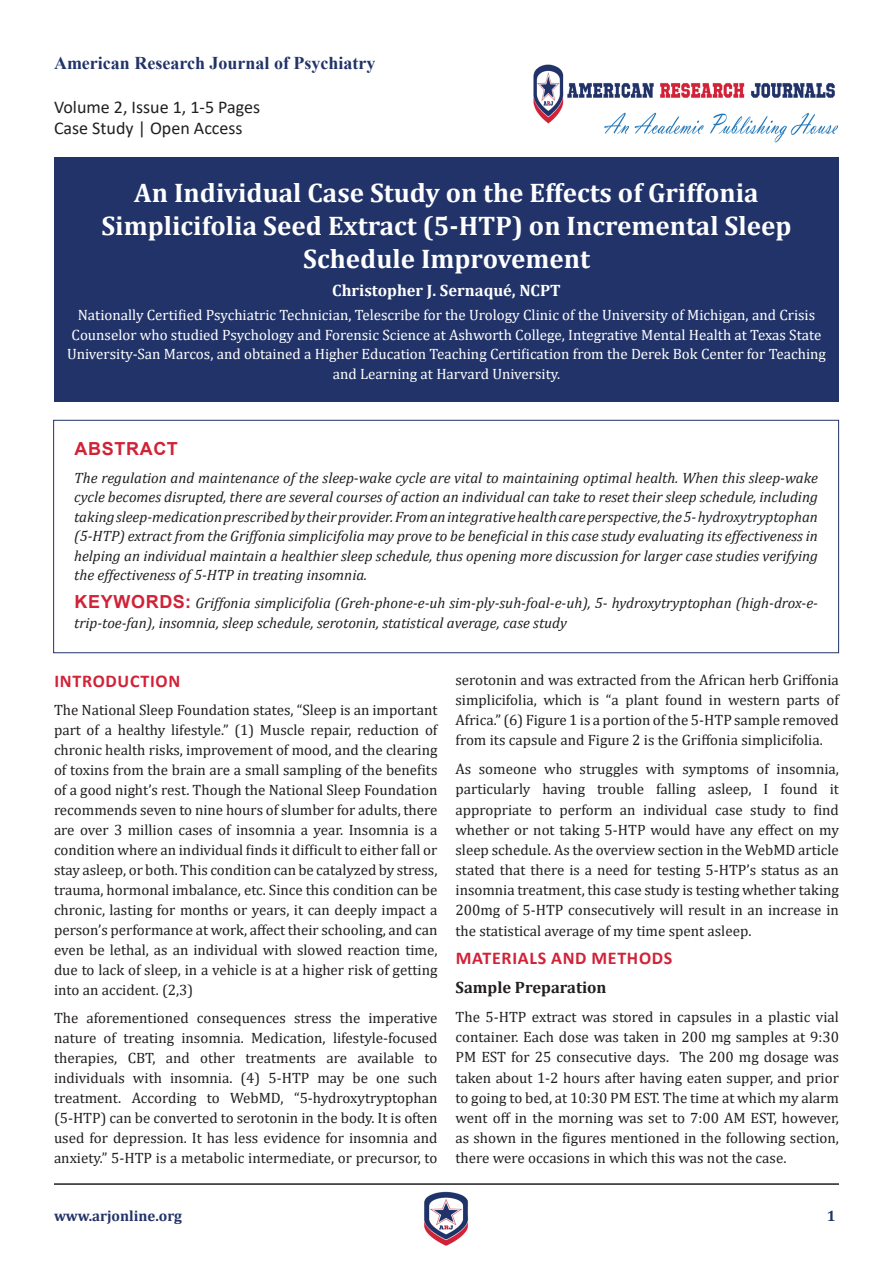
<style>
.page{position:relative;width:893px;height:1263px;background:#fff}
.page>*{position:absolute;margin:0;border:0;box-sizing:border-box;transform-origin:0 0}
.t1{font:700 27px/33px "Cambria";color:#fff;text-align:center}
.t2{font:18px "Calibri";color:#231f20}
.t3{font:700 18px "Times New Roman";color:#213368}
.t4{font:700 18px "Calibri";letter-spacing:.04em;color:#d12238}
.t5{font:700 18px "Arial";letter-spacing:.035em;color:#d12238}
.t6{font:700 16.5px "Cambria";color:#fff}
.t7{font:700 16.5px "Cambria";color:#231f20}
.t8{font:15px/20px "Cambria";color:#231f20;text-align:justify}
.t9{font:italic 15px/19.5px "Cambria";color:#231f20;text-align:justify}
.t10{font:15px/19.5px "Cambria";color:#fff;text-align:center}
.t11{font:700 15px "Cambria";color:#213368}
.s1{color:#212529}
.s2{font-family:"Arial";font-weight:700;font-style:normal;font-size:18px;color:#d12238}
</style>
<div class="page">
<img style="left:424px;top:1191px;width:45px;height:55px">
<hr style="left:54px;top:1183px;width:785px;height:2px;background:#231f20">
<img style="left:533px;top:64px;width:306px;height:79px">
<div style="left:54px;top:158px;width:785px;height:244px;background:#213368"></div>
<div style="left:53px;top:420px;width:786px;height:233px;border:1px solid #213368"></div>
<p class="t3" style="left:54px;top:50px;width:323px">American Research Journal of Psychiatry</p>
<p class="t2" style="left:54px;top:94px;width:208px">Volume 2, Issue 1, 1-5 Pages</p>
<p class="t2" style="left:54px;top:116px;width:190px">Case Study | Open Access</p>
<p class="t1" style="left:101px;top:175px;width:692px">An Individual Case Study on the Effects of Griffonia<br>Simplicifolia Seed Extract (5-HTP) on Incremental Sleep<br>Schedule Improvement</p>
<p class="t6" style="left:332px;top:279px;width:230px">Christopher J. Sernaqué, NCPT</p>
<p class="t10" style="left:67px;top:305px;width:760px">Nationally Certified Psychiatric Technician, Telescribe for the Urology Clinic of the University of Michigan, and Crisis Counselor who studied Psychology and Forensic Science at Ashworth College, Integrative Mental Health at Texas State University-San Marcos, and obtained a Higher Education Teaching Certification from the Derek Bok Center for Teaching and Learning at Harvard University.</p>
<p class="t5" style="left:75px;top:436px;width:105px">ABSTRACT</p>
<p class="t9" style="left:74px;top:467px;width:745px">The regulation and maintenance of the sleep-wake cycle are vital to maintaining optimal health. When this sleep-wake cycle becomes disrupted, there are several courses of action an individual can take to reset their sleep schedule, including taking sleep-medication prescribed by their provider. From an integrative health care perspective, the <span class="s1">5- hydroxytryptophan </span>(5-HTP) extract from the Griffonia simplicifolia may prove to be beneficial in this case study evaluating its effectiveness in helping an individual maintain a healthier sleep schedule, thus opening more discussion for larger case studies verifying the effectiveness of 5-HTP in treating insomnia.</p>
<p class="t9" style="left:74px;top:593px;width:745px"><span class="s2">KEYWORDS:</span> Griffonia simplicifolia (Greh-phone-e-uh sim-ply-suh-foal-e-uh), 5- hydroxytryptophan (high-drox-e&shy;trip-toe-fan), insomnia, sleep schedule, serotonin, statistical average, case study</p>
<p class="t4" style="left:54px;top:668px;width:127px">INTRODUCTION</p>
<p class="t8" style="left:54px;top:700px;width:385px">The National Sleep Foundation states, “Sleep is an important part of a healthy lifestyle.” (1) Muscle repair, reduction of chronic health risks, improvement of mood, and the clearing of toxins from the brain are a small sampling of the benefits of a good night’s rest. Though the National Sleep Foundation recommends seven to nine hours of slumber for adults, there are over 3 million cases of insomnia a year. Insomnia is a condition where an individual finds it difficult to either fall or stay asleep, or both. This condition can be catalyzed by stress, trauma, hormonal imbalance, etc. Since this condition can be chronic, lasting for months or years, it can deeply impact a person’s performance at work, affect their schooling, and can even be lethal, as an individual with slowed reaction time, due to lack of sleep, in a vehicle is at a higher risk of getting into an accident. (2,3)</p>
<p class="t8" style="left:54px;top:1008px;width:385px">The aforementioned consequences stress the imperative nature of treating insomnia. Medication, lifestyle-focused therapies, CBT, and other treatments are available to individuals with insomnia. (4) 5-HTP may be one such treatment. According to WebMD, “5-hydroxytryptophan (5-HTP) can be converted to serotonin in the body. It is often used for depression. It has less evidence for insomnia and anxiety.” 5-HTP is a metabolic intermediate, or precursor, to</p>
<p class="t8" style="left:455px;top:670px;width:385px">serotonin and was extracted from the African herb Griffonia simplicifolia, which is “a plant found in western parts of Africa.” (6) Figure 1 is a portion of the 5-HTP sample removed from its capsule and Figure 2 is the Griffonia simplicifolia.</p>
<p class="t8" style="left:455px;top:759px;width:385px">As someone who struggles with symptoms of insomnia, particularly having trouble falling asleep, I found it appropriate to perform an individual case study to find whether or not taking 5-HTP would have any effect on my sleep schedule. As the overview section in the WebMD article stated that there is a need for testing 5-HTP’s status as an insomnia treatment, this case study is testing whether taking 200mg of 5-HTP consecutively will result in an increase in the statistical average of my time spent asleep.</p>
<p class="t4" style="left:456px;top:946px;width:218px">MATERIALS AND METHODS</p>
<p class="t7" style="left:455px;top:976px;width:153px">Sample Preparation</p>
<p class="t8" style="left:455px;top:1007px;width:385px">The 5-HTP extract was stored in capsules in a plastic vial container. Each dose was taken in 200 mg samples at 9:30<br>PM EST for 25 consecutive days. The 200 mg dosage was taken about 1-2 hours after having eaten supper, and prior to going to bed, at 10:30 PM EST. The time at which my alarm went off in the morning was set to 7:00 AM EST, however, as shown in the figures mentioned in the following section, there were occasions in which this was not the case.</p>
<p class="t11" style="left:54px;top:1205px;width:130px">www.arjonline.org</p>
<p class="t11" style="left:827px;top:1205px;width:10px">1</p>
</div>
